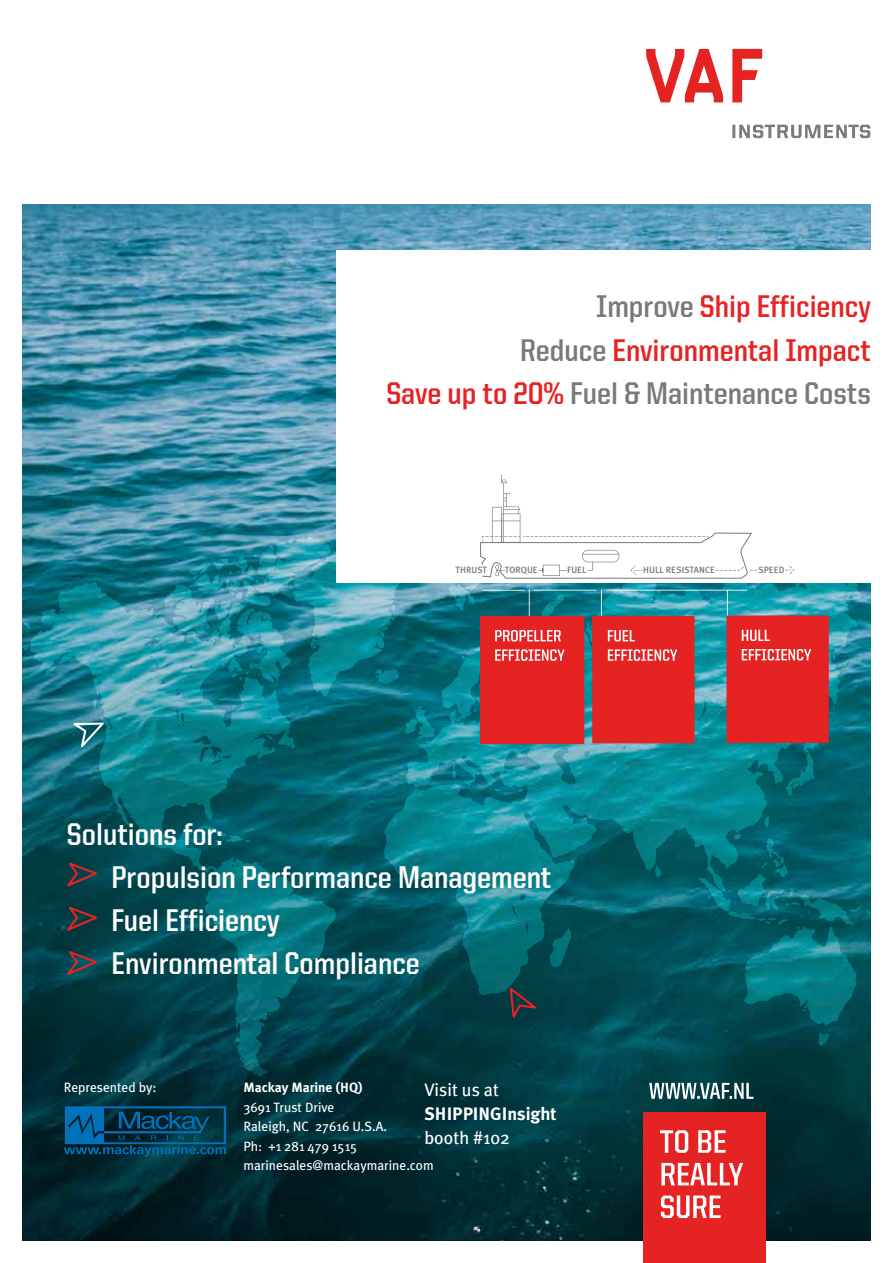
<style>
.page{position:relative;width:893px;height:1263px;background:#fff}
.page>*{position:absolute;margin:0;border:0;box-sizing:border-box;transform-origin:0 0}
.t1{font:700 31.5px/43.2px "United Sans Semi Cond";color:#fff}
.t2{font:700 31.5px/43.2px "United Sans Semi Cond";color:#e52322;text-align:right}
.t3{font:18px "Meta Plus";color:#fff}
.t4{font:700 18px "Meta Plus";color:#fff}
.t5{font:13.5px/19.5px "Meta Plus";color:#fff}
.t6{font:700 13.5px "Meta Plus";color:#fff}
.t7{font:9.15px "Meta Plus Medium Caps";color:#797979}
.s1{color:#797979}
</style>
<div class="page">
<img style="left:22px;top:204px;width:849px;height:1036px">
<svg style="left:646px;top:49px;width:77px;height:53px"></svg>
<svg style="left:732px;top:49px;width:30px;height:53px"></svg>
<svg style="left:732px;top:125px;width:138px;height:13px"></svg>
<div style="left:643px;top:1112px;width:123px;height:151px;background:#e52322"></div>
<svg style="left:661px;top:1195px;width:60px;height:23px"></svg>
<svg style="left:661px;top:1163px;width:82px;height:22px"></svg>
<svg style="left:660px;top:1130px;width:66px;height:23px"></svg>
<svg style="left:22px;top:547px;width:849px;height:525px;background:#0f606e"></svg>
<svg style="left:70px;top:570px;width:801px;height:501px;background:#0b6975"></svg>
<div style="left:337px;top:250px;width:556px;height:332px;background:#fff"></div>
<svg style="left:508px;top:984px;width:34px;height:36px"></svg>
<svg style="left:72px;top:721px;width:36px;height:32px"></svg>
<svg style="left:62px;top:861px;width:40px;height:29px"></svg>
<svg style="left:62px;top:905px;width:40px;height:30px"></svg>
<svg style="left:62px;top:949px;width:40px;height:30px"></svg>
<svg style="left:529px;top:589px;width:1px;height:27px"></svg>
<svg style="left:601px;top:590px;width:146px;height:26px;background:#27a2b3"></svg>
<hr style="left:533px;top:590px;width:64px;height:1px;background:#fff">
<hr style="left:482px;top:590px;width:43px;height:1px;background:#fff">
<div style="left:480px;top:616px;width:104px;height:128px;background:#e52322;border:1px solid #e52322"></div>
<div style="left:592px;top:616px;width:103px;height:127px;background:#e52322;border:1px solid #e52322"></div>
<div style="left:726px;top:615px;width:103px;height:128px;background:#e52322;border:1px solid #e52322"></div>
<svg style="left:495px;top:630px;width:66px;height:11px"></svg>
<svg style="left:495px;top:649px;width:70px;height:12px"></svg>
<svg style="left:608px;top:630px;width:27px;height:11px"></svg>
<svg style="left:608px;top:649px;width:69px;height:12px"></svg>
<svg style="left:742px;top:630px;width:28px;height:11px"></svg>
<svg style="left:742px;top:649px;width:69px;height:11px"></svg>
<svg style="left:480px;top:474px;width:314px;height:105px"></svg>
<svg style="left:649px;top:1083px;width:104px;height:16px"></svg>
<svg style="left:64px;top:1106px;width:162px;height:50px;background:#004768"></svg>
<h1 class="t2" style="left:386px;top:285px;width:486px"><span class="s1">Improve</span> Ship Efficiency<br><span class="s1">Reduce</span> Environmental Impact<br>Save up to 20% <span class="s1">Fuel &amp; Maintenance Costs</span></h1>
<p class="t7" style="left:455px;top:565px;width:33px">THRUST</p>
<p class="t7" style="left:505px;top:565px;width:34px">TORQUE</p>
<p class="t7" style="left:567px;top:565px;width:21px">FUEL</p>
<p class="t7" style="left:643px;top:565px;width:73px">HULL RESISTANCE</p>
<p class="t7" style="left:758px;top:565px;width:27px">SPEED</p>
<h1 class="t1" style="left:112px;top:812px;width:441px;text-indent:-45px">Solutions for:<br>Propulsion Performance Management<br>Fuel Efficiency<br>Environmental Compliance</h1>
<p class="t6" style="left:243px;top:1080px;width:121px">Mackay Marine (HQ)</p>
<p class="t5" style="left:243px;top:1097px;width:192px">3691 Trust Drive<br>Raleigh, NC 27616 U.S.A.<br>Ph: +1 281 479 1515 marinesales@mackaymarine.com</p>
<p class="t5" style="left:64px;top:1078px;width:94px">Represented by:</p>
<h2 class="t3" style="left:424px;top:1079px;width:76px">Visit us at</h2>
<h2 class="t4" style="left:424px;top:1103px;width:134px">SHIPPINGInsight</h2>
<h2 class="t3" style="left:424px;top:1127px;width:87px">booth #102</h2>
</div>
